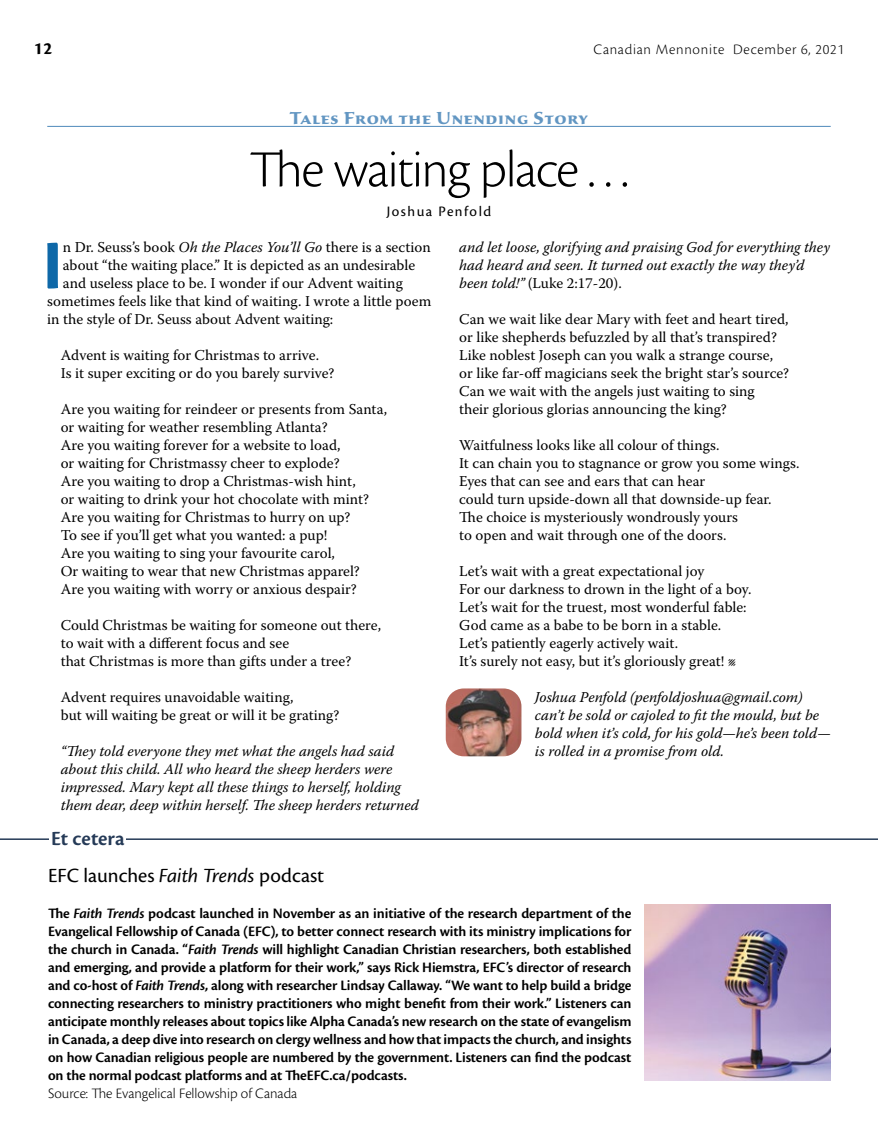
<style>
.page{position:relative;width:878px;height:1148px;background:#fff}
.page>*{position:absolute;margin:0;border:0;box-sizing:border-box;transform-origin:0 0}
.t1{font:700 72.3px "Cronos Pro";color:#0e68a8}
.t2{font:300 54px "Cronos Pro";color:#000}
.t3{font:21px "Cronos Pro";color:#000}
.t4{font:600 21px "Cronos Pro";color:#253a57}
.t5{font:700 18px "Sava Pro";letter-spacing:.035em;color:#6296c2}
.t6{font:700 18px "Cronos Pro";color:#000}
.t7{font:15px/18px "Warnock Pro";color:#000}
.t8{font:600 15px/18px "Cronos Pro";letter-spacing:-.005em;color:#000;text-align:justify}
.t9{font:italic 15px/18px "Warnock Pro";color:#000}
.t10{font:300 15px "Cronos Pro";color:#000}
.t11{font:300 15px "Cronos Pro";letter-spacing:.045em;color:#000}
.t12{font:15px "Cronos Pro";color:#000}
.s1{font-style:italic}
.s2{font-style:normal}
</style>
<div class="page">
<hr style="left:47px;top:126px;width:783px;height:1px;background:#6296c2">
<hr style="left:0;top:838px;width:878px;height:2px;background:#253a57">
<div style="left:50px;top:828px;width:76px;height:16px;background:#fff"></div>
<img style="left:446px;top:688px;width:75px;height:68px">
<img style="left:645px;top:904px;width:185px;height:176px">
<p class="t6" style="left:34px;top:38px;width:20px">12</p>
<p class="t11" style="left:593px;top:41px;width:252px">Canadian Mennonite December 6, 2021</p>
<p class="t5" style="left:290px;top:105px;width:299px">Tales From the Unending Story</p>
<h2 class="t2" style="left:249px;top:138px;width:381px">The waiting place . . .</h2>
<p class="t12" style="left:386px;top:203px;width:106px">Joshua Penfold</p>
<h1 class="t1" style="left:42px;top:224px;width:22px">I</h1>
<p class="t7" style="left:63px;top:238px;width:369px">n Dr. Seuss’s book <span class="s1">Oh the Places You’ll Go</span> there is a section</p>
<p class="t7" style="left:63px;top:256px;width:354px">about “the waiting place.” It is depicted as an undesirable</p>
<p class="t7" style="left:63px;top:274px;width:341px">and useless place to be. I wonder if our Advent waiting</p>
<p class="t7" style="left:47px;top:292px;width:385px">sometimes feels like that kind of waiting. I wrote a little poem</p>
<p class="t7" style="left:47px;top:310px;width:287px">in the style of Dr. Seuss about Advent waiting:</p>
<p class="t7" style="left:61px;top:346px;width:275px">Advent is waiting for Christmas to arrive.<br>Is it super exciting or do you barely survive?</p>
<p class="t7" style="left:61px;top:400px;width:328px">Are you waiting for reindeer or presents from Santa, or waiting for weather resembling Atlanta?<br>Are you waiting forever for a website to load,<br>or waiting for Christmassy cheer to explode?<br>Are you waiting to drop a Christmas-wish hint,<br>or waiting to drink your hot chocolate with mint?<br>Are you waiting for Christmas to hurry on up?<br>To see if you’ll get what you wanted: a pup!<br>Are you waiting to sing your favourite carol,<br>Or waiting to wear that new Christmas apparel?<br>Are you waiting with worry or anxious despair?</p>
<p class="t7" style="left:61px;top:616px;width:322px">Could Christmas be waiting for someone out there, to wait with a different focus and see<br>that Christmas is more than gifts under a tree?</p>
<p class="t7" style="left:61px;top:688px;width:280px">Advent requires unavoidable waiting,<br>but will waiting be great or will it be grating?</p>
<p class="t9" style="left:61px;top:742px;width:360px">“They told everyone they met what the angels had said about this child. All who heard the sheep herders were impressed. Mary kept all these things to herself, holding them dear, deep within herself. The sheep herders returned</p>
<h3 class="t4" style="left:51px;top:826px;width:75px">Et cetera</h3>
<p class="t9" style="left:459px;top:238px;width:372px">and let loose, glorifying and praising God for everything they had heard and seen. It turned out exactly the way they’d been told!” <span class="s2">(Luke 2:17-20).</span></p>
<p class="t7" style="left:459px;top:310px;width:331px">Can we wait like dear Mary with feet and heart tired, or like shepherds befuzzled by all that’s transpired?<br>Like noblest Joseph can you walk a strange course, or like far-off magicians seek the bright star’s source?<br>Can we wait with the angels just waiting to sing<br>their glorious glorias announcing the king?</p>
<p class="t7" style="left:459px;top:436px;width:342px">Waitfulness looks like all colour of things.<br>It can chain you to stagnance or grow you some wings.<br>Eyes that can see and ears that can hear<br>could turn upside-down all that downside-up fear.<br>The choice is mysteriously wondrously yours<br>to open and wait through one of the doors.</p>
<p class="t7" style="left:459px;top:562px;width:294px">Let’s wait with a great expectational joy<br>For our darkness to drown in the light of a boy.<br>Let’s wait for the truest, most wonderful fable:<br>God came as a babe to be born in a stable.<br>Let’s patiently eagerly actively wait.<br>It’s surely not easy, but it’s gloriously great! l</p>
<p class="t9" style="left:535px;top:688px;width:297px">Joshua Penfold (penfoldjoshua@gmail.com) can’t be sold or cajoled to fit the mould, but be bold when it’s cold, for his gold—he’s been told— is rolled in a promise from old.</p>
<h3 class="t3" style="left:48px;top:863px;width:278px">EFC launches <span class="s1">Faith Trends</span> podcast</h3>
<p class="t8" style="left:48px;top:905px;width:585px">The <span class="s1">Faith Trends</span> podcast launched in November as an initiative of the research department of the Evangelical Fellowship of Canada (EFC), to better connect research with its ministry implications for the church in Canada. “<span class="s1">Faith Trends</span> will highlight Canadian Christian researchers, both established and emerging, and provide a platform for their work,” says Rick Hiemstra, EFC’s director of research and co-host of <span class="s1">Faith Trends</span>, along with researcher Lindsay Callaway. “We want to help build a bridge connecting researchers to ministry practitioners who might benefit from their work.” Listeners can anticipate monthly releases about topics like Alpha Canada’s new research on the state of evangelism in Canada, a deep dive into research on clergy wellness and how that impacts the church, and insights on how Canadian religious people are numbered by the government. Listeners can find the podcast on the normal podcast platforms and at TheEFC.ca/podcasts.</p>
<p class="t10" style="left:48px;top:1085px;width:251px">Source: The Evangelical Fellowship of Canada</p>
</div>
